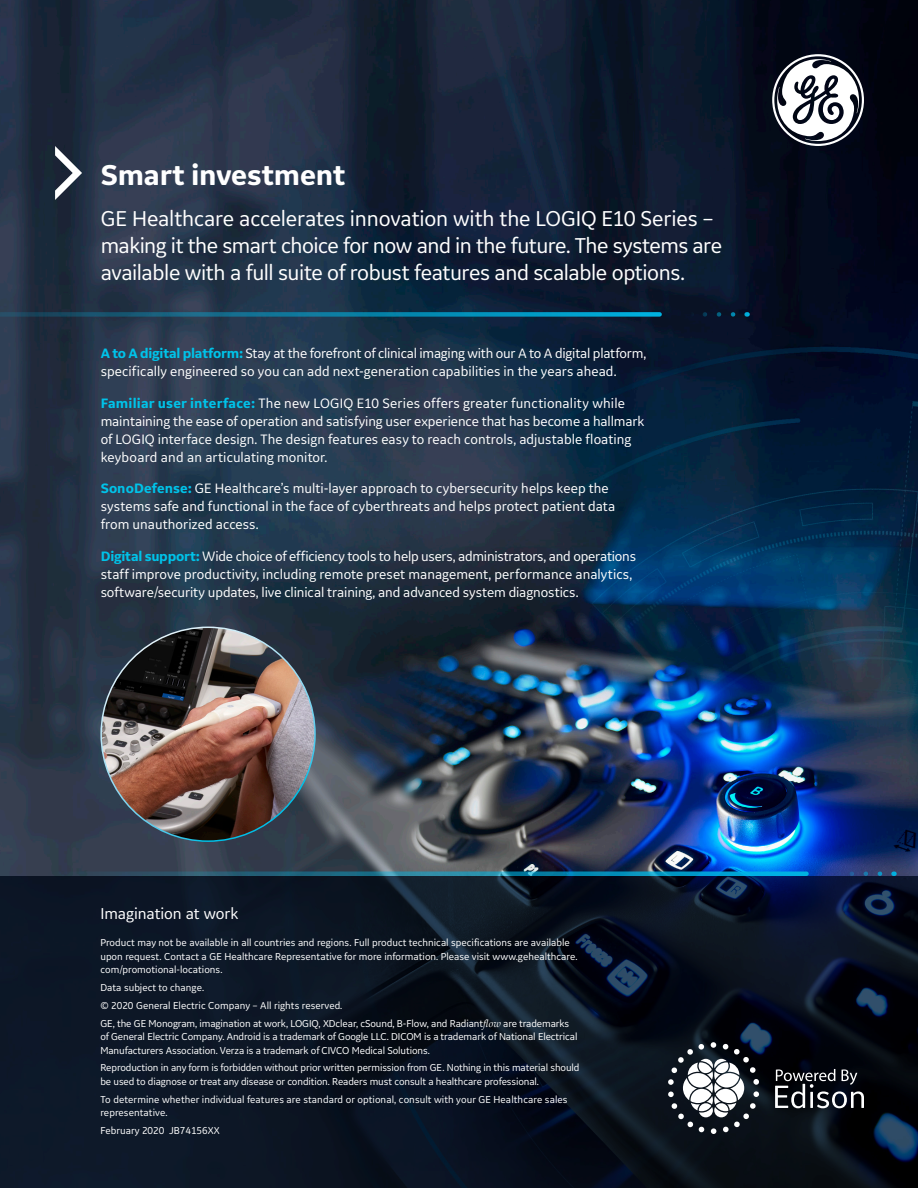
<style>
.page{position:relative;width:918px;height:1188px;background:#fff}
.page>*{position:absolute;margin:0;border:0;box-sizing:border-box;transform-origin:0 0}
.t1{font:700 30px "GE Inspira Sans";letter-spacing:-.005em;color:#fff}
.t2{font:22.5px/27px "GE Inspira Sans";letter-spacing:-.02em;color:#fff}
.t3{font:16.5px "GE Inspira Sans";letter-spacing:-.005em;color:#fff}
.t4{font:14.25px/18px "GE Inspira Sans";color:#fff}
.t5{font:10.5px/13.5px "GE Inspira Sans";letter-spacing:-.01em;color:#fff}
.s1{font-weight:700;color:#00c3e9}
.s2{font-family:"Palatino Linotype";font-style:italic}
</style>
<div class="page">
<img style="left:0;top:0;width:918px;height:876px">
<svg style="left:55px;top:146px;width:27px;height:54px"></svg>
<svg style="left:772px;top:54px;width:92px;height:92px"></svg>
<svg style="left:0;top:876px;width:918px;height:312px;background:#0a1321"></svg>
<svg style="left:43px;top:871px;width:764px;height:5px;background:#1e7594"></svg>
<svg style="left:852px;top:871px;width:35px;height:5px"></svg>
<svg style="left:0;top:312px;width:660px;height:5px;background:#0e7294"></svg>
<svg style="left:705px;top:312px;width:35px;height:5px"></svg>
<svg style="left:668px;top:1042px;width:91px;height:92px"></svg>
<svg style="left:775px;top:1069px;width:89px;height:39px;background:#42444a"></svg>
<img style="left:101px;top:627px;width:214px;height:214px;border-radius:107px">
<p class="t1" style="left:101px;top:157px;width:246px">Smart investment</p>
<p class="t2" style="left:101px;top:204px;width:623px">GE Healthcare accelerates innovation with the LOGIQ E10 Series – making it the smart choice for now and in the future. The systems are available with a full suite of robust features and scalable options.</p>
<p class="t4" style="left:101px;top:344px;width:547px"><span class="s1">A to A digital platform:</span> Stay at the forefront of clinical imaging with our A to A digital platform, specifically engineered so you can add next-generation capabilities in the years ahead.</p>
<p class="t4" style="left:101px;top:394px;width:545px"><span class="s1">Familiar user interface:</span> The new LOGIQ E10 Series offers greater functionality while maintaining the ease of operation and satisfying user experience that has become a hallmark of LOGIQ interface design. The design features easy to reach controls, adjustable floating keyboard and an articulating monitor.</p>
<p class="t4" style="left:101px;top:479px;width:516px"><span class="s1">SonoDefense:</span> GE Healthcare’s multi-layer approach to cybersecurity helps keep the systems safe and functional in the face of cyberthreats and helps protect patient data from unauthorized access.</p>
<p class="t4" style="left:101px;top:547px;width:537px"><span class="s1">Digital support:</span> Wide choice of efficiency tools to help users, administrators, and operations staff improve productivity, including remote preset management, performance analytics, software/security updates, live clinical training, and advanced system diagnostics.</p>
<p class="t3" style="left:100px;top:903px;width:139px">Imagination at work</p>
<p class="t5" style="left:100px;top:936px;width:479px">Product may not be available in all countries and regions. Full product technical specifications are available upon request. Contact a GE Healthcare Representative for more information. Please visit www.gehealthcare. com/promotional-locations.</p>
<p class="t5" style="left:100px;top:980px;width:105px">Data subject to change.</p>
<p class="t5" style="left:100px;top:998px;width:243px">© 2020 General Electric Company – All rights reserved.</p>
<p class="t5" style="left:100px;top:1016px;width:479px">GE, the GE Monogram, imagination at work, LOGIQ, XDclear, cSound, B-Flow, and Radiant<span class="s2">flow</span> are trademarks of General Electric Company. Android is a trademark of Google LLC. DICOM is a trademark of National Electrical<br>Manufacturers Association. Verza is a trademark of CIVCO Medical Solutions.</p>
<p class="t5" style="left:100px;top:1061px;width:481px">Reproduction in any form is forbidden without prior written permission from GE. Nothing in this material should be used to diagnose or treat any disease or condition. Readers must consult a healthcare professional.</p>
<p class="t5" style="left:100px;top:1092px;width:469px">To determine whether individual features are standard or optional, consult with your GE Healthcare sales representative.</p>
<p class="t5" style="left:100px;top:1123px;width:121px">February 2020 JB74156XX</p>
</div>
